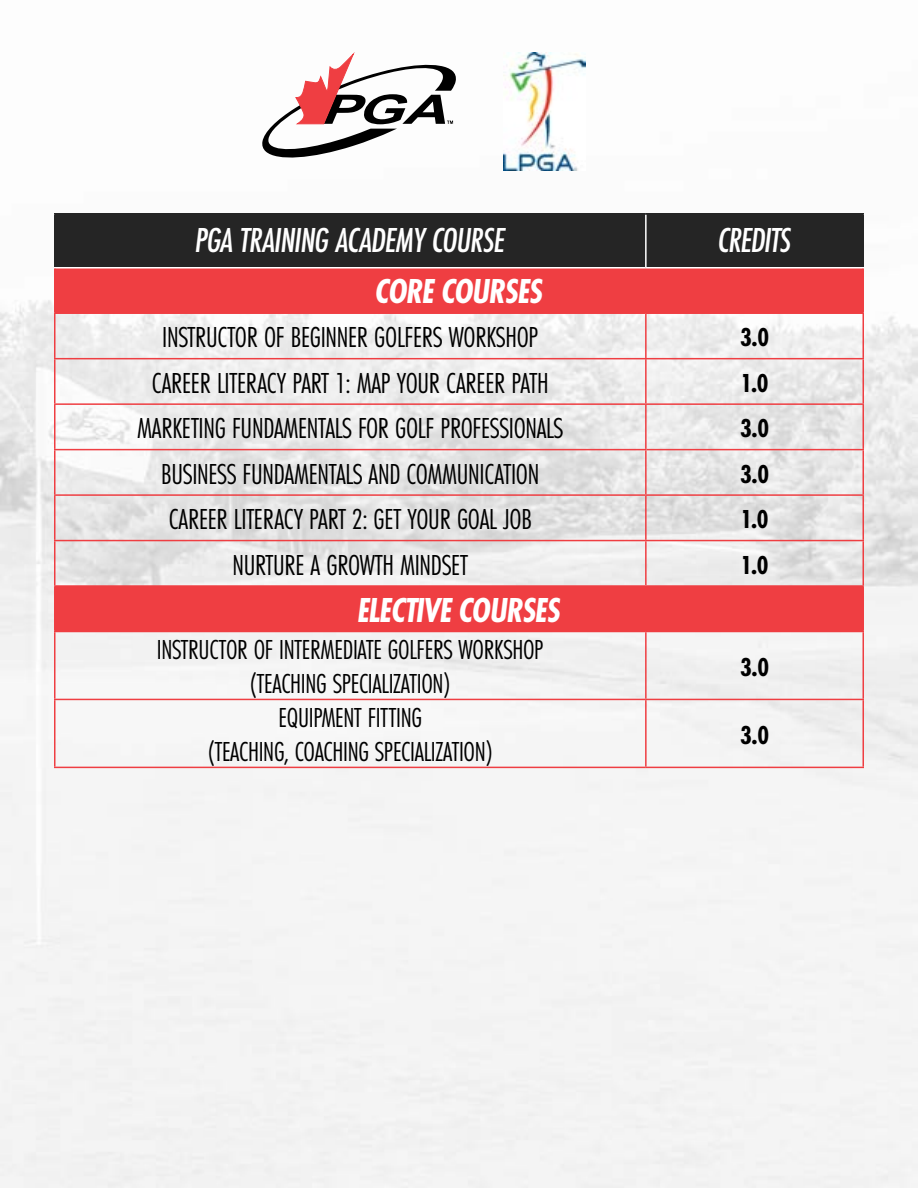
<style>
.page{position:relative;width:918px;height:1188px;background:#fff}
.page>*{position:absolute;margin:0;border:0;box-sizing:border-box;transform-origin:0 0}
.t1{font:italic 500 36px "Futura PT Cond";letter-spacing:-.02em;color:#fff}
.t2{font:italic 700 36px "Futura PT Cond";letter-spacing:-.03em;color:#fff}
.t3{font:30px "Futura PT Cond";letter-spacing:-.01em;color:#000}
.t4{font:28.5px/34.2px "Futura PT Cond";letter-spacing:-.01em;color:#000;text-align:center}
.t5{font:700 27px "Futura PT Cond";color:#000}
</style>
<div class="page">
<img style="left:0;top:52px;width:918px;height:1136px">
<div style="left:56px;top:214px;width:806px;height:53px;background:#252525"></div>
<svg style="left:55px;top:268px;width:808px;height:363px"></svg>
<hr style="left:54px;top:312px;width:592px;height:2px;background:#ef3e42">
<hr style="left:54px;top:314px;width:2px;height:44px;background:#ef3e42">
<hr style="left:646px;top:312px;width:218px;height:2px;background:#ef3e42">
<hr style="left:645px;top:314px;width:2px;height:44px;background:#ef3e42">
<hr style="left:862px;top:314px;width:2px;height:44px;background:#ef3e42">
<hr style="left:645px;top:358px;width:219px;height:1px;background:#ef3e42">
<hr style="left:54px;top:358px;width:593px;height:1px;background:#ef3e42">
<hr style="left:54px;top:359px;width:2px;height:44px;background:#ef3e42">
<hr style="left:645px;top:359px;width:2px;height:44px;background:#ef3e42">
<hr style="left:862px;top:359px;width:2px;height:44px;background:#ef3e42">
<hr style="left:54px;top:405px;width:2px;height:44px;background:#ef3e42">
<hr style="left:645px;top:403px;width:219px;height:2px;background:#ef3e42">
<hr style="left:645px;top:405px;width:2px;height:44px;background:#ef3e42">
<hr style="left:862px;top:405px;width:2px;height:44px;background:#ef3e42">
<hr style="left:645px;top:700px;width:2px;height:67px;background:#ef3e42">
<hr style="left:862px;top:700px;width:2px;height:67px;background:#ef3e42">
<hr style="left:54px;top:449px;width:593px;height:1px;background:#ef3e42">
<hr style="left:54px;top:450px;width:2px;height:44px;background:#ef3e42">
<hr style="left:645px;top:450px;width:2px;height:44px;background:#ef3e42">
<hr style="left:647px;top:449px;width:217px;height:1px;background:#ef3e42">
<hr style="left:862px;top:450px;width:2px;height:44px;background:#ef3e42">
<hr style="left:646px;top:494px;width:218px;height:2px;background:#ef3e42">
<hr style="left:54px;top:496px;width:2px;height:44px;background:#ef3e42">
<hr style="left:645px;top:496px;width:2px;height:44px;background:#ef3e42">
<hr style="left:862px;top:496px;width:2px;height:44px;background:#ef3e42">
<hr style="left:54px;top:541px;width:2px;height:44px;background:#ef3e42">
<hr style="left:645px;top:540px;width:219px;height:1px;background:#ef3e42">
<hr style="left:645px;top:541px;width:2px;height:44px;background:#ef3e42">
<hr style="left:862px;top:541px;width:2px;height:44px;background:#ef3e42">
<hr style="left:54px;top:632px;width:2px;height:67px;background:#ef3e42">
<hr style="left:645px;top:632px;width:2px;height:67px;background:#ef3e42">
<hr style="left:862px;top:632px;width:2px;height:67px;background:#ef3e42">
<hr style="left:54px;top:700px;width:2px;height:67px;background:#ef3e42">
<hr style="left:645px;top:214px;width:2px;height:53px;background:#fff">
<hr style="left:54px;top:267px;width:592px;height:1px;background:#fff">
<hr style="left:646px;top:267px;width:218px;height:1px;background:#fff">
<hr style="left:54px;top:403px;width:591px;height:2px;background:#ef3e42">
<hr style="left:54px;top:494px;width:592px;height:2px;background:#ef3e42">
<hr style="left:54px;top:540px;width:591px;height:1px;background:#ef3e42">
<hr style="left:54px;top:585px;width:592px;height:2px;background:#ef3e42">
<hr style="left:54px;top:587px;width:2px;height:44px;background:#ef3e42">
<hr style="left:646px;top:585px;width:218px;height:2px;background:#ef3e42">
<hr style="left:862px;top:587px;width:2px;height:44px;background:#ef3e42">
<hr style="left:54px;top:631px;width:592px;height:1px;background:#ef3e42">
<hr style="left:646px;top:631px;width:218px;height:1px;background:#ef3e42">
<hr style="left:54px;top:699px;width:592px;height:1px;background:#ef3e42">
<hr style="left:646px;top:699px;width:218px;height:1px;background:#ef3e42">
<hr style="left:54px;top:269px;width:2px;height:43px;background:#ef3e42">
<hr style="left:862px;top:269px;width:2px;height:43px;background:#ef3e42">
<hr style="left:54px;top:767px;width:592px;height:1px;background:#ef3e42">
<hr style="left:646px;top:767px;width:218px;height:1px;background:#ef3e42">
<hr style="left:54px;top:213px;width:592px;height:1px;background:#252525">
<hr style="left:54px;top:214px;width:2px;height:53px;background:#252525">
<hr style="left:646px;top:213px;width:218px;height:1px;background:#252525">
<hr style="left:862px;top:214px;width:2px;height:53px;background:#252525">
<img style="left:504px;top:52px;width:82px;height:119px">
<svg style="left:262px;top:54px;width:194px;height:104px"></svg>
<p class="t1" style="left:195px;top:219px;width:312px">PGA TRAINING ACADEMY COURSE</p>
<p class="t1" style="left:718px;top:219px;width:75px">CREDITS</p>
<p class="t2" style="left:375px;top:271px;width:170px">CORE COURSES</p>
<p class="t3" style="left:162px;top:320px;width:378px">INSTRUCTOR OF BEGINNER GOLFERS WORKSHOP</p>
<p class="t5" style="left:740px;top:322px;width:31px">3.0</p>
<p class="t3" style="left:152px;top:365px;width:398px">CAREER LITERACY PART 1: MAP YOUR CAREER PATH</p>
<p class="t5" style="left:740px;top:367px;width:30px">1.0</p>
<p class="t3" style="left:137px;top:411px;width:427px">MARKETING FUNDAMENTALS FOR GOLF PROFESSIONALS</p>
<p class="t5" style="left:740px;top:413px;width:31px">3.0</p>
<p class="t3" style="left:161px;top:456px;width:380px">BUSINESS FUNDAMENTALS AND COMMUNICATION</p>
<p class="t5" style="left:740px;top:458px;width:31px">3.0</p>
<p class="t3" style="left:169px;top:502px;width:365px">CAREER LITERACY PART 2: GET YOUR GOAL JOB</p>
<p class="t5" style="left:740px;top:504px;width:30px">1.0</p>
<p class="t3" style="left:232px;top:547px;width:237px">NURTURE A GROWTH MINDSET</p>
<p class="t5" style="left:740px;top:549px;width:30px">1.0</p>
<p class="t2" style="left:357px;top:589px;width:205px">ELECTIVE COURSES</p>
<p class="t4" style="left:157px;top:633px;width:388px">INSTRUCTOR OF INTERMEDIATE GOLFERS WORKSHOP (TEACHING SPECIALIZATION)</p>
<p class="t5" style="left:740px;top:651px;width:31px">3.0</p>
<p class="t4" style="left:208px;top:701px;width:287px">EQUIPMENT FITTING<br>(TEACHING, COACHING SPECIALIZATION)</p>
<p class="t5" style="left:740px;top:719px;width:31px">3.0</p>
</div>
